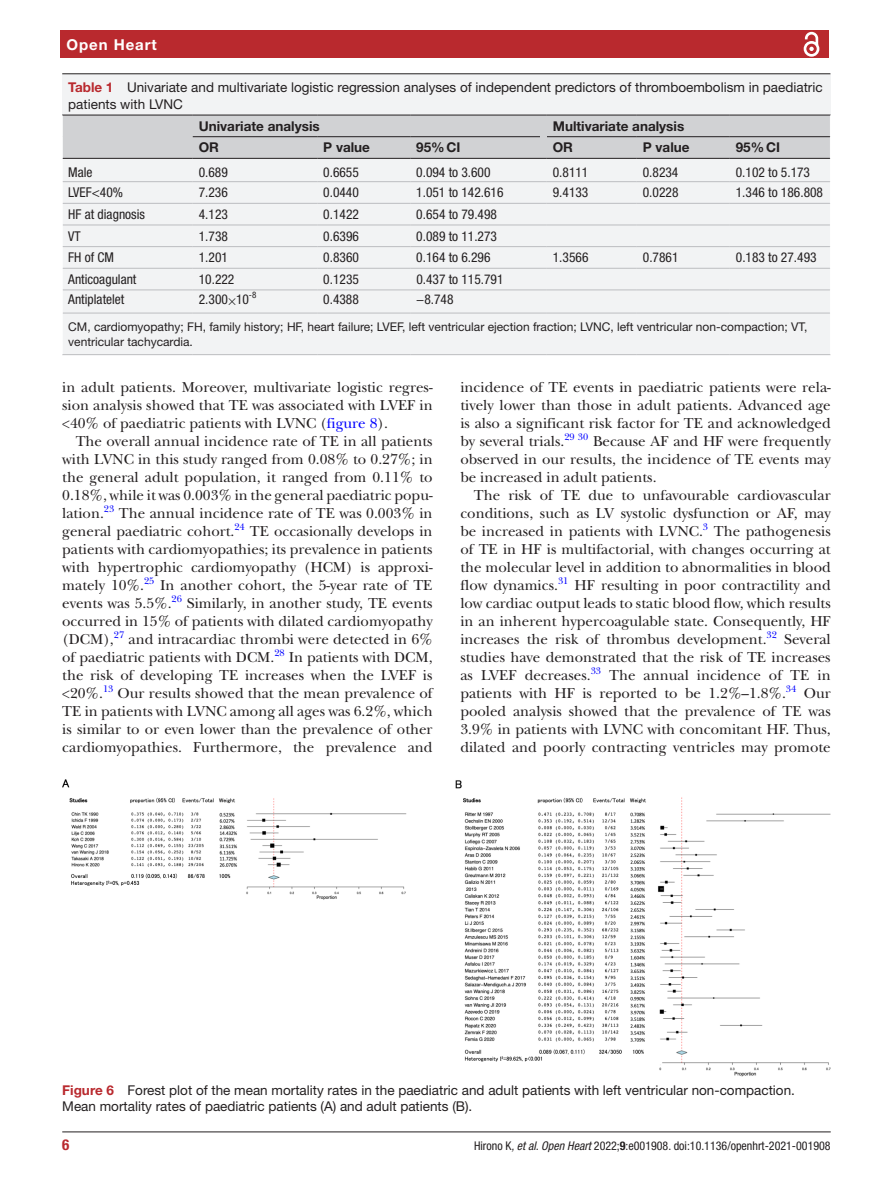
<style>
.page{position:relative;width:893px;height:1191px;background:#fff}
.page>*{position:absolute;margin:0;border:0;box-sizing:border-box;transform-origin:0 0}
.t1{font:15px/18px "New Baskerville";color:#231f20;text-align:justify}
.t2{font:700 15px "Helvetica Neue LT Std";letter-spacing:.065em;color:#fff}
.t3{font:700 condensed 15px "Helvetica Neue LT Std";color:#b9292e}
.t4{font:condensed 13.5px "Helvetica Neue LT Std";color:#231f20}
.t5{font:13.5px/16.5px "Helvetica Neue LT Std";color:#231f20}
.t6{font:700 13.5px "Helvetica Neue LT Std";color:#231f20}
.t7{font:12px/15px "Helvetica Neue LT Std";color:#231f20}
.t8{font:condensed 12px "Helvetica Neue LT Std";color:#231f20}
.t9{font:9.9px "New Baskerville";color:#00f}
.s1{font-weight:700;color:#b9292e}
.s2{font-family:"CMSY9";font-stretch:normal;color:#000}
.s3{color:#00f}
.s4{font-style:italic}
.s5{font-weight:700}
</style>
<div class="page">
<div style="left:61px;top:31px;width:768px;height:27px;background:#b9292e"></div>
<hr style="left:62px;top:1131px;width:769px;height:1px;background:#231f20">
<svg style="left:803px;top:31px;width:17px;height:26px"></svg>
<div style="left:62px;top:74px;width:768px;height:281px;background:#f2f3f4"></div>
<hr style="left:62px;top:73px;width:768px;height:1px;background:#231f20">
<hr style="left:193px;top:313px;width:124px;height:1px;background:#bcbdc0">
<hr style="left:317px;top:313px;width:93px;height:1px;background:#bcbdc0">
<hr style="left:410px;top:313px;width:137px;height:1px;background:#bcbdc0">
<hr style="left:547px;top:313px;width:90px;height:1px;background:#bcbdc0">
<hr style="left:637px;top:313px;width:93px;height:1px;background:#bcbdc0">
<hr style="left:730px;top:313px;width:100px;height:1px;background:#bcbdc0">
<hr style="left:62px;top:313px;width:131px;height:1px;background:#bcbdc0">
<hr style="left:62px;top:354px;width:131px;height:1px;background:#bcbdc0">
<hr style="left:193px;top:354px;width:124px;height:1px;background:#bcbdc0">
<hr style="left:317px;top:354px;width:93px;height:1px;background:#bcbdc0">
<hr style="left:410px;top:354px;width:137px;height:1px;background:#bcbdc0">
<hr style="left:547px;top:354px;width:90px;height:1px;background:#bcbdc0">
<hr style="left:637px;top:354px;width:93px;height:1px;background:#bcbdc0">
<hr style="left:730px;top:354px;width:100px;height:1px;background:#bcbdc0">
<hr style="left:62px;top:313px;width:1px;height:41px;background:#fff">
<svg style="left:62px;top:115px;width:769px;height:198px"></svg>
<img style="left:62px;top:779px;width:768px;height:298px">
<p class="t2" style="left:66px;top:35px;width:92px">Open Heart</p>
<p class="t5" style="left:68px;top:79px;width:756px"><span class="s1">Table 1</span> Univariate and multivariate logistic regression analyses of independent predictors of thromboembolism in paediatric patients with LVNC</p>
<p class="t6" style="left:199px;top:117px;width:122px">Univariate analysis</p>
<p class="t6" style="left:553px;top:117px;width:133px">Multivariate analysis</p>
<p class="t6" style="left:199px;top:139px;width:22px">OR</p>
<p class="t6" style="left:323px;top:139px;width:48px">P value</p>
<p class="t6" style="left:416px;top:139px;width:46px">95%CI</p>
<p class="t6" style="left:553px;top:139px;width:22px">OR</p>
<p class="t6" style="left:643px;top:139px;width:48px">P value</p>
<p class="t6" style="left:736px;top:139px;width:46px">95%CI</p>
<p class="t4" style="left:68px;top:165px;width:26px">Male</p>
<p class="t4" style="left:199px;top:165px;width:31px">0.689</p>
<p class="t4" style="left:323px;top:165px;width:37px">0.6655</p>
<p class="t4" style="left:416px;top:165px;width:76px">0.094 to 3.600</p>
<p class="t4" style="left:553px;top:165px;width:37px">0.8111</p>
<p class="t4" style="left:643px;top:165px;width:37px">0.8234</p>
<p class="t4" style="left:736px;top:165px;width:76px">0.102 to 5.173</p>
<p class="t4" style="left:68px;top:185px;width:56px">LVEF&lt;40%</p>
<p class="t4" style="left:199px;top:185px;width:31px">7.236</p>
<p class="t4" style="left:323px;top:185px;width:37px">0.0440</p>
<p class="t4" style="left:416px;top:185px;width:89px">1.051 to 142.616</p>
<p class="t4" style="left:553px;top:185px;width:37px">9.4133</p>
<p class="t4" style="left:643px;top:185px;width:37px">0.0228</p>
<p class="t4" style="left:736px;top:185px;width:89px">1.346 to 186.808</p>
<p class="t4" style="left:68px;top:206px;width:78px">HF at diagnosis</p>
<p class="t4" style="left:199px;top:206px;width:31px">4.123</p>
<p class="t4" style="left:323px;top:206px;width:37px">0.1422</p>
<p class="t4" style="left:416px;top:206px;width:82px">0.654 to 79.498</p>
<p class="t4" style="left:68px;top:228px;width:14px">VT</p>
<p class="t4" style="left:199px;top:228px;width:31px">1.738</p>
<p class="t4" style="left:323px;top:228px;width:37px">0.6396</p>
<p class="t4" style="left:416px;top:228px;width:82px">0.089 to 11.273</p>
<p class="t4" style="left:68px;top:250px;width:47px">FH of CM</p>
<p class="t4" style="left:199px;top:250px;width:31px">1.201</p>
<p class="t4" style="left:323px;top:250px;width:37px">0.8360</p>
<p class="t4" style="left:416px;top:250px;width:76px">0.164 to 6.296</p>
<p class="t4" style="left:553px;top:250px;width:37px">1.3566</p>
<p class="t4" style="left:643px;top:250px;width:37px">0.7861</p>
<p class="t4" style="left:736px;top:250px;width:82px">0.183 to 27.493</p>
<p class="t4" style="left:68px;top:271px;width:70px">Anticoagulant</p>
<p class="t4" style="left:199px;top:271px;width:37px">10.222</p>
<p class="t4" style="left:323px;top:271px;width:37px">0.1235</p>
<p class="t4" style="left:416px;top:271px;width:89px">0.437 to 115.791</p>
<p class="t4" style="left:68px;top:291px;width:58px">Antiplatelet</p>
<p class="t4" style="left:199px;top:291px;width:59px">2.300<span class="s2">×</span>10<sup>-8</sup></p>
<p class="t4" style="left:323px;top:291px;width:37px">0.4388</p>
<p class="t4" style="left:416px;top:291px;width:39px">−8.748</p>
<p class="t7" style="left:68px;top:319px;width:741px">CM, cardiomyopathy; FH, family history; HF, heart failure; LVEF, left ventricular ejection fraction; LVNC, left ventricular non-compaction; VT, ventricular tachycardia.</p>
<p class="t1" style="left:62px;top:378px;width:372px">in adult patients. Moreover, multivariate logistic regres&shy;sion analysis showed that TE was associated with LVEF in &lt;40% of paediatric patients with LVNC (<span class="s3">figure 8</span>).</p>
<p class="t1" style="left:62px;top:432px;width:372px;text-indent:14px">The overall annual incidence rate of TE in all patients with LVNC in this study ranged from 0.08% to 0.27%; in the general adult population, it ranged from 0.11% to 0.18%, while it was 0.003% in the general paediatric popu&shy;lation.</p>
<p class="t9" style="left:104px;top:502px;width:12px">23</p>
<p class="t1" style="left:62px;top:504px;width:372px;text-indent:57px">The annual incidence rate of TE was 0.003% in general paediatric cohort.</p>
<p class="t9" style="left:234px;top:520px;width:12px">24</p>
<p class="t1" style="left:62px;top:522px;width:372px;text-indent:188px">TE occasionally develops in patients with cardiomyopathies; its prevalence in patients with hypertrophic cardiomyopathy (HCM) is approxi&shy;mately 10%.</p>
<p class="t9" style="left:144px;top:574px;width:12px">25</p>
<p class="t1" style="left:62px;top:576px;width:372px;text-indent:98px">In another cohort, the 5-year rate of TE events was 5.5%.</p>
<p class="t9" style="left:172px;top:592px;width:12px">26</p>
<p class="t1" style="left:62px;top:594px;width:372px;text-indent:125px">Similarly, in another study, TE events occurred in 15% of patients with dilated cardiomyopathy (DCM),</p>
<p class="t9" style="left:114px;top:628px;width:12px">27</p>
<p class="t1" style="left:62px;top:630px;width:372px;text-indent:66px">and intracardiac thrombi were detected in 6% of paediatric patients with DCM.</p>
<p class="t9" style="left:274px;top:646px;width:12px">28</p>
<p class="t1" style="left:62px;top:648px;width:372px;text-indent:226px">In patients with DCM, the risk of developing TE increases when the LVEF is &lt;20%.</p>
<p class="t9" style="left:103px;top:682px;width:12px">13</p>
<p class="t1" style="left:62px;top:684px;width:372px;text-indent:55px">Our results showed that the mean prevalence of TE in patients with LVNC among all ages was 6.2%, which is similar to or even lower than the prevalence of other cardiomyopathies. Furthermore, the prevalence and</p>
<p class="t1" style="left:460px;top:378px;width:372px">incidence of TE events in paediatric patients were rela&shy;tively lower than those in adult patients. Advanced age is also a significant risk factor for TE and acknowledged by several trials.</p>
<p class="t9" style="left:564px;top:430px;width:25px">29 30</p>
<p class="t1" style="left:460px;top:432px;width:372px;text-indent:133px">Because AF and HF were frequently observed in our results, the incidence of TE events may be increased in adult patients.</p>
<p class="t1" style="left:460px;top:486px;width:372px;text-indent:14px">The risk of TE due to unfavourable cardiovascular conditions, such as LV systolic dysfunction or AF, may be increased in patients with LVNC.</p>
<p class="t9" style="left:703px;top:520px;width:7px">3</p>
<p class="t1" style="left:460px;top:522px;width:372px;text-indent:253px">The pathogenesis of TE in HF is multifactorial, with changes occurring at the molecular level in addition to abnormalities in blood flow dynamics.</p>
<p class="t9" style="left:558px;top:574px;width:12px">31</p>
<p class="t1" style="left:460px;top:576px;width:372px;text-indent:114px">HF resulting in poor contractility and low cardiac output leads to static blood flow, which results in an inherent hypercoagulable state. Consequently, HF increases the risk of thrombus development.</p>
<p class="t9" style="left:767px;top:628px;width:12px">32</p>
<p class="t1" style="left:460px;top:630px;width:372px;text-indent:324px">Several studies have demonstrated that the risk of TE increases as LVEF decreases.</p>
<p class="t9" style="left:591px;top:664px;width:12px">33</p>
<p class="t1" style="left:460px;top:666px;width:372px;text-indent:149px">The annual incidence of TE in patients with HF is reported to be 1.2%–1.8%.</p>
<p class="t9" style="left:786px;top:682px;width:12px">34</p>
<p class="t1" style="left:460px;top:684px;width:372px;text-indent:343px">Our pooled analysis showed that the prevalence of TE was 3.9% in patients with LVNC with concomitant HF. Thus, dilated and poorly contracting ventricles may promote</p>
<p class="t5" style="left:62px;top:1081px;width:734px"><span class="s1">Figure 6</span> Forest plot of the mean mortality rates in the paediatric and adult patients with left ventricular non-compaction.<br>Mean mortality rates of paediatric patients (A) and adult patients (B).</p>
<p class="t3" style="left:62px;top:1135px;width:9px">6</p>
<p class="t8" style="left:474px;top:1139px;width:358px">Hirono K<span class="s4">, et al. Open Heart</span> 2022;<span class="s5">9</span>:e001908. doi:10.1136/openhrt-2021-001908</p>
</div>
